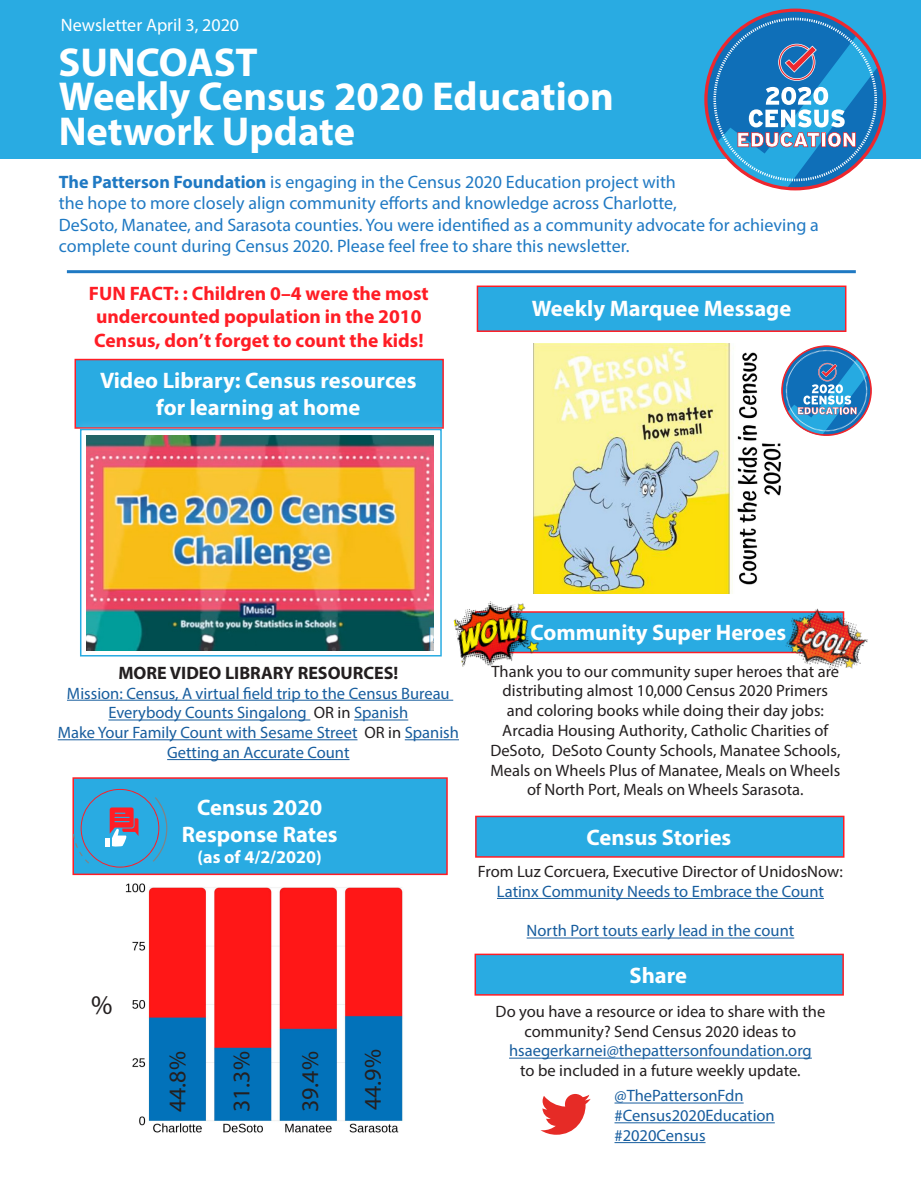
<style>
.page{position:relative;width:921px;height:1191px;background:#fff}
.page>*{position:absolute;margin:0;border:0;box-sizing:border-box;transform-origin:0 0}
.t1{font:700 40.5px/34.8px "Myriad Pro";color:#fff}
.t2{font:27px "Myriad Pro";color:#231f20}
.t3{font:24px "Myriad Pro";color:#231f20}
.t4{font:700 22.5px/27px "Myriad Pro";color:#fff;text-align:center}
.t5{font:700 19.5px/23.4px "Myriad Pro";color:#ff1d25}
.t6{font:18px/21.6px "Myriad Pro";color:#1f79c3}
.t7{font:700 18px "Myriad Pro";color:#231f20}
.t8{font:18px "Myriad Pro";color:#fff}
.t9{font:700 18px "Myriad Pro";color:#fff}
.t10{font:16.5px/19.8px "Myriad Pro";color:#231f20;text-align:center}
.t11{font:16.5px "Myriad Pro";color:#175d9e}
.s1{font-weight:700}
.s2{color:#231f20}
.s3{color:#175d9e}
</style>
<div class="page">
<img style="left:111px;top:875px;width:310px;height:258px">
<div style="left:0;top:0;width:921px;height:158px;background:#29abe2"></div>
<hr style="left:67px;top:270px;width:789px;height:3px;background:#1f79c3">
<div style="left:72px;top:777px;width:376px;height:98px;background:#29abe2;border:2px solid #ff1d25"></div>
<div style="left:475px;top:816px;width:369px;height:42px;background:#29abe2;border:2px solid #ff1d25"></div>
<div style="left:475px;top:611px;width:369px;height:42px;background:#29abe2;border:2px solid #ff1d25"></div>
<div style="left:75px;top:359px;width:369px;height:70px;background:#29abe2;border:2px solid #ff1d25"></div>
<div style="left:477px;top:286px;width:369px;height:46px;background:#29abe2;border:2px solid #ff1d25"></div>
<svg style="left:540px;top:1094px;width:51px;height:41px"></svg>
<hr style="left:615px;top:1103px;width:129px;height:1px;background:#175d9e">
<hr style="left:615px;top:1122px;width:160px;height:1px;background:#175d9e">
<hr style="left:615px;top:1142px;width:91px;height:1px;background:#175d9e">
<svg style="left:704px;top:9px;width:185px;height:182px"></svg>
<div style="left:70px;top:419px;width:381px;height:247px;background:#fff;opacity:.75"></div>
<div style="left:80px;top:429px;width:362px;height:228px;border:2px solid #29abe2"></div>
<img style="left:87px;top:436px;width:346px;height:215px">
<img style="left:534px;top:344px;width:247px;height:250px">
<svg style="left:781px;top:345px;width:91px;height:91px"></svg>
<hr style="left:497px;top:898px;width:327px;height:1px;background:#175d9e">
<hr style="left:527px;top:938px;width:267px;height:1px;background:#175d9e">
<hr style="left:509px;top:1058px;width:303px;height:1px;background:#175d9e">
<div style="left:475px;top:954px;width:369px;height:42px;background:#29abe2;border:2px solid #ff1d25"></div>
<svg style="left:73px;top:789px;width:94px;height:79px"></svg>
<hr style="left:67px;top:700px;width:386px;height:1px;background:#175d9e">
<hr style="left:108px;top:720px;width:202px;height:1px;background:#175d9e">
<hr style="left:354px;top:720px;width:54px;height:1px;background:#175d9e">
<hr style="left:58px;top:739px;width:300px;height:1px;background:#175d9e">
<hr style="left:405px;top:739px;width:54px;height:1px;background:#175d9e">
<hr style="left:167px;top:759px;width:183px;height:1px;background:#175d9e">
<img style="left:453px;top:601px;width:88px;height:66px">
<img style="left:781px;top:608px;width:87px;height:62px">
<p class="t8" style="left:61px;top:14px;width:180px">Newsletter April 3, 2020</p>
<p class="t1" style="left:58px;top:43px;width:557px">SUNCOAST<br>Weekly Census 2020 Education<br>Network Update</p>
<p class="t6" style="left:59px;top:171px;width:762px"><span class="s1">The Patterson Foundation</span> is engaging in the Census 2020 Education project with<br>the hope to more closely align community efforts and knowledge across Charlotte,<br>DeSoto, Manatee, and Sarasota counties. You were identified as a community advocate for achieving a complete count during Census 2020. Please feel free to share this newsletter.</p>
<p class="t5" style="left:89px;top:281px;width:342px">FUN FACT: : Children 0–4 were the most undercounted population in the 2010<br>Census, don’t forget to count the kids!</p>
<p class="t4" style="left:100px;top:366px;width:318px">Video Library: Census resources for learning at home</p>
<p class="t4" style="left:532px;top:294px;width:261px">Weekly Marquee Message</p>
<p class="t7" style="left:118px;top:661px;width:281px">MORE VIDEO LIBRARY RESOURCES!</p>
<p class="t11" style="left:67px;top:683px;width:384px">Mission: Census, A virtual field trip to the Census Bureau</p>
<p class="t11" style="left:108px;top:703px;width:301px">Everybody Counts Singalong <span class="s2">OR in</span> Spanish</p>
<p class="t11" style="left:58px;top:722px;width:403px">Make Your Family Count with Sesame Street <span class="s2">OR in</span> Spanish</p>
<p class="t11" style="left:167px;top:742px;width:184px">Getting an Accurate Count</p>
<p class="t2" style="left:91px;top:988px;width:23px">%</p>
<p class="t4" style="left:197px;top:793px;width:127px">Census 2020</p>
<p class="t4" style="left:182px;top:820px;width:157px">Response Rates</p>
<p class="t9" style="left:198px;top:846px;width:126px">(as of 4/2/2020)</p>
<p class="t3" style="left:163px;top:1112px;width:62px;rotate:-90deg">44.8%</p>
<p class="t3" style="left:227px;top:1112px;width:62px;rotate:-90deg">31.3%</p>
<p class="t3" style="left:295px;top:1112px;width:62px;rotate:-90deg">39.4%</p>
<p class="t3" style="left:358px;top:1110px;width:62px;rotate:-90deg">44.9%</p>
<p class="t4" style="left:530px;top:619px;width:257px">Community Super Heroes</p>
<p class="t10" style="left:490px;top:661px;width:352px">Thank you to our community super heroes that are distributing almost 10,000 Census 2020 Primers and coloring books while doing their day jobs:<br>Arcadia Housing Authority, Catholic Charities of DeSoto, DeSoto County Schools, Manatee Schools, Meals on Wheels Plus of Manatee, Meals on Wheels of North Port, Meals on Wheels Sarasota.</p>
<p class="t4" style="left:587px;top:823px;width:146px">Census Stories</p>
<p class="t10" style="left:478px;top:861px;width:367px">From Luz Corcuera, Executive Director of UnidosNow:</p>
<p class="t11" style="left:497px;top:881px;width:328px">Latinx Community Needs to Embrace the Count</p>
<p class="t11" style="left:527px;top:921px;width:269px">North Port touts early lead in the count</p>
<p class="t4" style="left:630px;top:961px;width:59px">Share</p>
<p class="t10" style="left:496px;top:1001px;width:331px">Do you have a resource or idea to share with the community? Send Census 2020 ideas to <span class="s3">hsaegerkarnei@thepattersonfoundation.org</span></p>
<p class="t10" style="left:520px;top:1061px;width:282px">to be included in a future weekly update.</p>
<p class="t11" style="left:615px;top:1086px;width:131px">@ThePattersonFdn</p>
<p class="t11" style="left:615px;top:1105px;width:162px">#Census2020Education</p>
<p class="t11" style="left:615px;top:1125px;width:93px">#2020Census</p>
</div>
